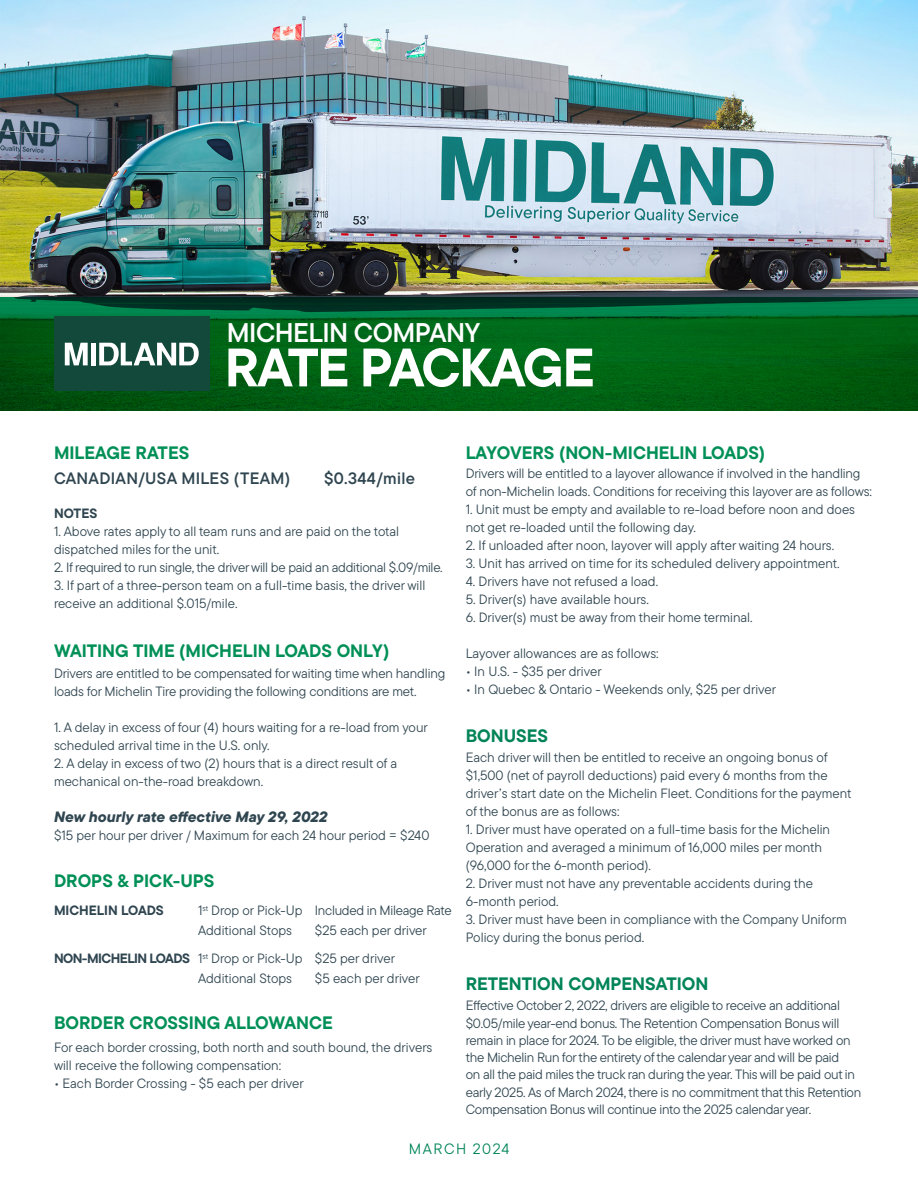
<style>
.page{position:relative;width:918px;height:1188px;background:#fff}
.page>*{position:absolute;margin:0;border:0;box-sizing:border-box;transform-origin:0 0}
.t1{font:700 54px "TT Commons Pro";letter-spacing:-.03em;color:#fff}
.t2{font:27px "TT Commons Pro Db";letter-spacing:-.02em;color:#fff}
.t3{font:700 18px "TT Commons Pro";color:#009057}
.t4{font:700 18px "TT Commons Pro";color:#008457}
.t5{font:16.5px "TT Commons Pro Db";letter-spacing:.02em;color:#2f4550}
.t6{font:italic 800 15px "TT Commons Pro";color:#2f4550}
.t7{font:15px "TT Commons Pro";letter-spacing:.1em;color:#008457}
.t8{font:13.5px/18px "TT Commons Pro";color:#2f4550}
.t9{font:13.5px/17.2px "TT Commons Pro";letter-spacing:-.02em;color:#2f4550}
.t10{font:700 13.5px "TT Commons Pro";letter-spacing:-.03em;color:#2f4550}
.t11{font:700 13.5px "TT Commons Pro";color:#2f4550}
</style>
<div class="page">
<img style="left:0;top:0;width:918px;height:298px">
<svg style="left:0;top:298px;width:918px;height:113px;fill:#006315"></svg>
<div style="left:54px;top:316px;width:156px;height:75px;background:#12493a"></div>
<svg style="left:65px;top:343px;width:23px;height:22px"></svg>
<div style="left:91px;top:343px;width:5px;height:22px;background:#fff"></div>
<svg style="left:99px;top:343px;width:100px;height:22px"></svg>
<p class="t2" style="left:227px;top:313px;width:255px">MICHELIN COMPANY</p>
<p class="t1" style="left:225px;top:327px;width:372px">RATE PACKAGE</p>
<p class="t3" style="left:54px;top:439px;width:137px">MILEAGE RATES</p>
<p class="t5" style="left:54px;top:466px;width:238px">CANADIAN/USA MILES (TEAM)</p>
<p class="t5" style="left:324px;top:466px;width:92px">$0.344/mile</p>
<p class="t10" style="left:54px;top:503px;width:45px">NOTES</p>
<p class="t8" style="left:54px;top:522px;width:347px">1. Above rates apply to all team runs and are paid on the total dispatched miles for the unit.</p>
<p class="t9" style="left:54px;top:559px;width:390px">2. If required to run single, the driver will be paid an additional $.09/mile.</p>
<p class="t8" style="left:54px;top:576px;width:373px">3. If part of a three-person team on a full-time basis, the driver will receive an additional $.015/mile.</p>
<p class="t3" style="left:54px;top:637px;width:337px">WAITING TIME (MICHELIN LOADS ONLY)</p>
<p class="t8" style="left:54px;top:665px;width:393px">Drivers are entitled to be compensated for waiting time when handling loads for Michelin Tire providing the following conditions are met.</p>
<p class="t8" style="left:54px;top:719px;width:375px">1. A delay in excess of four (4) hours waiting for a re-load from your scheduled arrival time in the U.S. only.</p>
<p class="t8" style="left:54px;top:755px;width:345px">2. A delay in excess of two (2) hours that is a direct result of a mechanical on-the-road breakdown.</p>
<p class="t6" style="left:54px;top:806px;width:275px">New hourly rate effective May 29, 2022</p>
<p class="t8" style="left:54px;top:827px;width:377px">$15 per hour per driver / Maximum for each 24 hour period = $240</p>
<p class="t3" style="left:54px;top:867px;width:162px">DROPS &amp; PICK-UPS</p>
<p class="t8" style="left:198px;top:902px;width:106px">1<sup>st</sup> Drop or Pick-Up</p>
<p class="t9" style="left:315px;top:902px;width:138px">Included in Mileage Rate</p>
<p class="t8" style="left:198px;top:921px;width:95px">Additional Stops</p>
<p class="t8" style="left:315px;top:921px;width:114px">$25 each per driver</p>
<p class="t10" style="left:54px;top:948px;width:138px">NON-MICHELIN LOADS</p>
<p class="t8" style="left:198px;top:950px;width:106px">1<sup>st</sup> Drop or Pick-Up</p>
<p class="t8" style="left:315px;top:950px;width:82px">$25 per driver</p>
<p class="t8" style="left:198px;top:969px;width:95px">Additional Stops</p>
<p class="t8" style="left:315px;top:969px;width:106px">$5 each per driver</p>
<p class="t11" style="left:54px;top:900px;width:111px">MICHELIN LOADS</p>
<p class="t3" style="left:54px;top:1009px;width:280px">BORDER CROSSING ALLOWANCE</p>
<p class="t8" style="left:54px;top:1038px;width:380px">For each border crossing, both north and south bound, the drivers will receive the following compensation:</p>
<p class="t8" style="left:54px;top:1074px;width:251px">• Each Border Crossing - $5 each per driver</p>
<p class="t3" style="left:466px;top:439px;width:301px">LAYOVERS (NON-MICHELIN LOADS)</p>
<p class="t8" style="left:466px;top:465px;width:408px">Drivers will be entitled to a layover allowance if involved in the handling of non-Michelin loads. Conditions for receiving this layover are as follows:</p>
<p class="t8" style="left:466px;top:501px;width:391px">1. Unit must be empty and available to re-load before noon and does not get re-loaded until the following day.</p>
<p class="t8" style="left:466px;top:537px;width:370px">2. If unloaded after noon, layover will apply after waiting 24 hours.</p>
<p class="t8" style="left:466px;top:555px;width:375px">3. Unit has arrived on time for its scheduled delivery appointment.</p>
<p class="t8" style="left:466px;top:573px;width:194px">4. Drivers have not refused a load.</p>
<p class="t8" style="left:466px;top:591px;width:185px">5. Driver(s) have available hours.</p>
<p class="t8" style="left:466px;top:609px;width:288px">6. Driver(s) must be away from their home terminal.</p>
<p class="t8" style="left:466px;top:645px;width:194px">Layover allowances are as follows:</p>
<p class="t8" style="left:466px;top:663px;width:137px">• In U.S. - $35 per driver</p>
<p class="t8" style="left:466px;top:681px;width:312px">• In Quebec &amp; Ontario - Weekends only, $25 per driver</p>
<p class="t4" style="left:466px;top:722px;width:84px">BONUSES</p>
<p class="t8" style="left:466px;top:748px;width:387px">Each driver will then be entitled to receive an ongoing bonus of $1,500 (net of payroll deductions) paid every 6 months from the driver’s start date on the Michelin Fleet. Conditions for the payment of the bonus are as follows:</p>
<p class="t8" style="left:466px;top:820px;width:366px">1. Driver must have operated on a full-time basis for the Michelin<br>Operation and averaged a minimum of 16,000 miles per month (96,000 for the 6-month period).</p>
<p class="t8" style="left:466px;top:874px;width:349px">2. Driver must not have any preventable accidents during the<br>6-month period.</p>
<p class="t8" style="left:466px;top:910px;width:383px">3. Driver must have been in compliance with the Company Uniform<br>Policy during the bonus period.</p>
<p class="t4" style="left:466px;top:970px;width:244px">RETENTION COMPENSATION</p>
<p class="t9" style="left:466px;top:997px;width:397px">Effective October 2, 2022, drivers are eligible to receive an additional $0.05/mile year-end bonus. The Retention Compensation Bonus will remain in place for 2024. To be eligible, the driver must have worked on the Michelin Run for the entirety of the calendar year and will be paid<br>on all the paid miles the truck ran during the year. This will be paid out in early 2025. As of March 2024, there is no commitment that this Retention Compensation Bonus will continue into the 2025 calendar year.</p>
<p class="t7" style="left:409px;top:1138px;width:102px">MARCH 2024</p>
</div>
